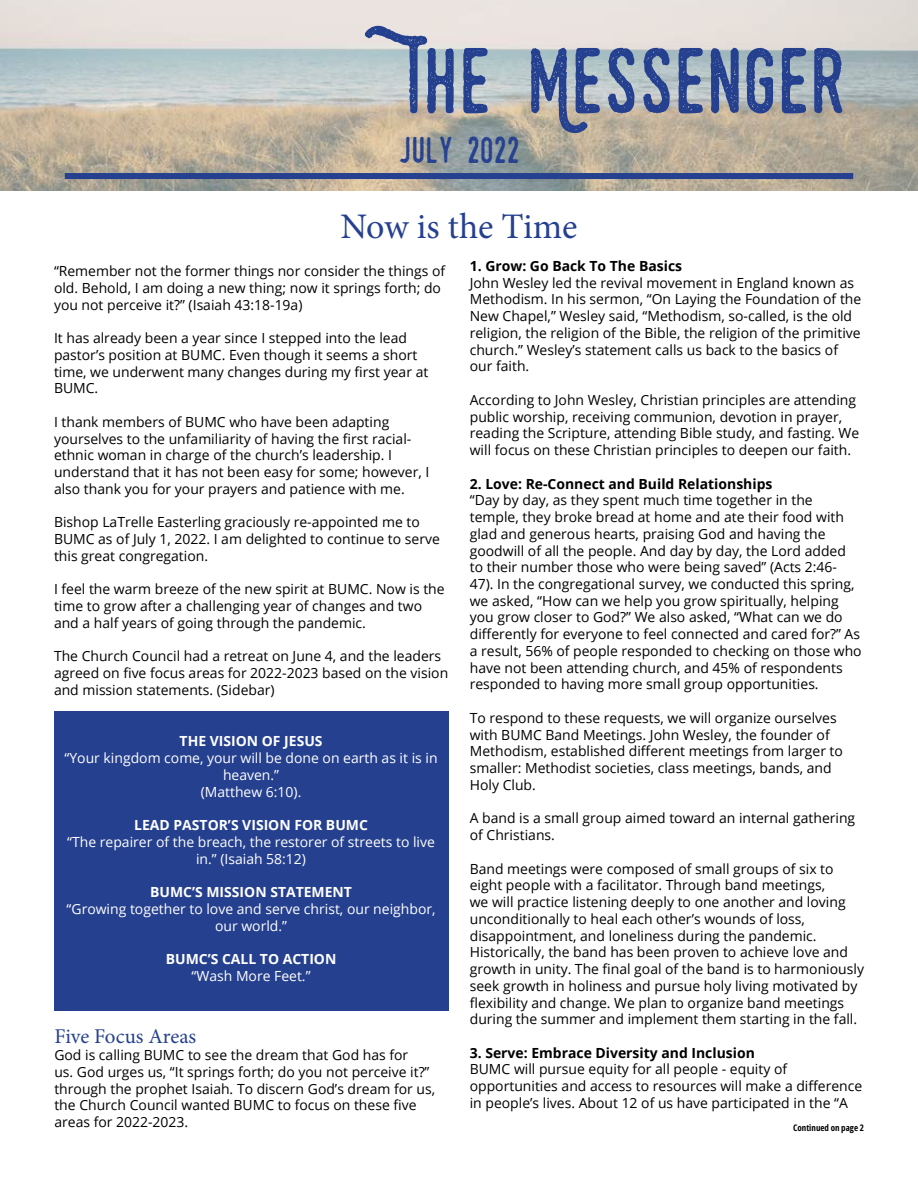
<style>
.page{position:relative;width:918px;height:1188px;background:#fff}
.page>*{position:absolute;margin:0;border:0;box-sizing:border-box;transform-origin:0 0}
.t1{font:90px "Swistblnk Monthoers";color:#25408f}
.t2{font:36px "Minion Pro";letter-spacing:-.005em;color:#25408f}
.t3{font:36px "Swistblnk Monthoers";color:#25408f}
.t4{font:21px "Minion Pro";letter-spacing:-.005em;color:#25408f}
.t5{font:13.95px/16.8px "Open Sans";color:#000}
.t6{font:13.95px/16.8px "Open Sans";color:#fff;text-align:center}
.t7{font:700 13.95px "Open Sans";color:#000}
.t8{font:700 13.95px "Open Sans";color:#fff}
.t9{font:9px "Open Sans";color:#000}
</style>
<div class="page">
<div style="left:54px;top:712px;width:394px;height:299px;background:#25408f"></div>
<img style="left:1px;top:0;width:917px;height:190px">
<div style="left:65px;top:173px;width:788px;height:6px;background:#25408f"></div>
<h1 class="t1" style="left:396px;top:26px;width:451px">The Messenger</h1>
<h2 class="t3" style="left:398px;top:128px;width:123px">July 2022</h2>
<h2 class="t2" style="left:340px;top:203px;width:239px">Now is the Time</h2>
<p class="t5" style="left:54px;top:262px;width:393px">“Remember not the former things nor consider the things of old. Behold, I am doing a new thing; now it springs forth; do you not perceive it?” (Isaiah 43:18-19a)</p>
<p class="t5" style="left:54px;top:329px;width:376px">It has already been a year since I stepped into the lead pastor’s position at BUMC. Even though it seems a short time, we underwent many changes during my first year at BUMC.</p>
<p class="t5" style="left:54px;top:413px;width:377px">I thank members of BUMC who have been adapting yourselves to the unfamiliarity of having the first racial&shy;ethnic woman in charge of the church’s leadership. I understand that it has not been easy for some; however, I also thank you for your prayers and patience with me.</p>
<p class="t5" style="left:54px;top:514px;width:387px">Bishop LaTrelle Easterling graciously re-appointed me to<br>BUMC as of July 1, 2022. I am delighted to continue to serve this great congregation.</p>
<p class="t5" style="left:54px;top:581px;width:392px">I feel the warm breeze of the new spirit at BUMC. Now is the time to grow after a challenging year of changes and two and a half years of going through the pandemic.</p>
<p class="t5" style="left:54px;top:647px;width:396px">The Church Council had a retreat on June 4, and the leaders agreed on five focus areas for 2022-2023 based on the vision and mission statements. (Sidebar)</p>
<p class="t8" style="left:180px;top:731px;width:144px">THE VISION OF JESUS</p>
<p class="t6" style="left:65px;top:749px;width:374px">“Your kingdom come, your will be done on earth as it is in heaven.”<br>(Matthew 6:10).</p>
<p class="t8" style="left:134px;top:815px;width:235px">LEAD PASTOR’S VISION FOR BUMC</p>
<p class="t6" style="left:67px;top:833px;width:369px">“The repairer of the breach, the restorer of streets to live in.” (Isaiah 58:12)</p>
<p class="t8" style="left:150px;top:882px;width:203px">BUMC’S MISSION STATEMENT</p>
<p class="t6" style="left:67px;top:900px;width:370px">“Growing together to love and serve christ, our neighbor, our world.”</p>
<p class="t8" style="left:166px;top:949px;width:172px">BUMC’S CALL TO ACTION</p>
<p class="t6" style="left:192px;top:967px;width:120px">“Wash More Feet.”</p>
<h3 class="t4" style="left:54px;top:1023px;width:143px">Five Focus Areas</h3>
<p class="t5" style="left:54px;top:1046px;width:382px">God is calling BUMC to see the dream that God has for<br>us. God urges us, “It springs forth; do you not perceive it?” through the prophet Isaiah. To discern God’s dream for us, the Church Council wanted BUMC to focus on these five areas for 2022-2023.</p>
<p class="t7" style="left:470px;top:256px;width:214px">1. Grow: Go Back To The Basics</p>
<p class="t5" style="left:470px;top:274px;width:393px">John Wesley led the revival movement in England known as Methodism. In his sermon, “On Laying the Foundation of the New Chapel,” Wesley said, “Methodism, so-called, is the old religion, the religion of the Bible, the religion of the primitive church.” Wesley’s statement calls us back to the basics of our faith.</p>
<p class="t5" style="left:470px;top:391px;width:391px">According to John Wesley, Christian principles are attending public worship, receiving communion, devotion in prayer, reading the Scripture, attending Bible study, and fasting. We will focus on these Christian principles to deepen our faith.</p>
<p class="t7" style="left:470px;top:474px;width:304px">2. Love: Re-Connect and Build Relationships</p>
<p class="t5" style="left:470px;top:491px;width:393px">“Day by day, as they spent much time together in the temple, they broke bread at home and ate their food with glad and generous hearts, praising God and having the goodwill of all the people. And day by day, the Lord added to their number those who were being saved” (Acts 2:46- 47). In the congregational survey, we conducted this spring, we asked, “How can we help you grow spiritually, helping you grow closer to God?” We also asked, “What can we do differently for everyone to feel connected and cared for?” As a result, 56% of people responded to checking on those who have not been attending church, and 45% of respondents responded to having more small group opportunities.</p>
<p class="t5" style="left:470px;top:709px;width:375px">To respond to these requests, we will organize ourselves with BUMC Band Meetings. John Wesley, the founder of Methodism, established different meetings from larger to smaller: Methodist societies, class meetings, bands, and Holy Club.</p>
<p class="t5" style="left:470px;top:810px;width:387px">A band is a small group aimed toward an internal gathering of Christians.</p>
<p class="t5" style="left:470px;top:860px;width:396px">Band meetings were composed of small groups of six to eight people with a facilitator. Through band meetings,<br>we will practice listening deeply to one another and loving unconditionally to heal each other’s wounds of loss, disappointment, and loneliness during the pandemic.<br>Historically, the band has been proven to achieve love and growth in unity. The final goal of the band is to harmoniously seek growth in holiness and pursue holy living motivated by flexibility and change. We plan to organize band meetings during the summer and implement them starting in the fall.</p>
<p class="t7" style="left:470px;top:1043px;width:287px">3. Serve: Embrace Diversity and Inclusion</p>
<p class="t5" style="left:470px;top:1061px;width:394px">BUMC will pursue equity for all people - equity of opportunities and access to resources will make a difference in people’s lives. About 12 of us have participated in the “A</p>
<p class="t9" style="left:793px;top:1121px;width:72px">Continued on page 2</p>
</div>
